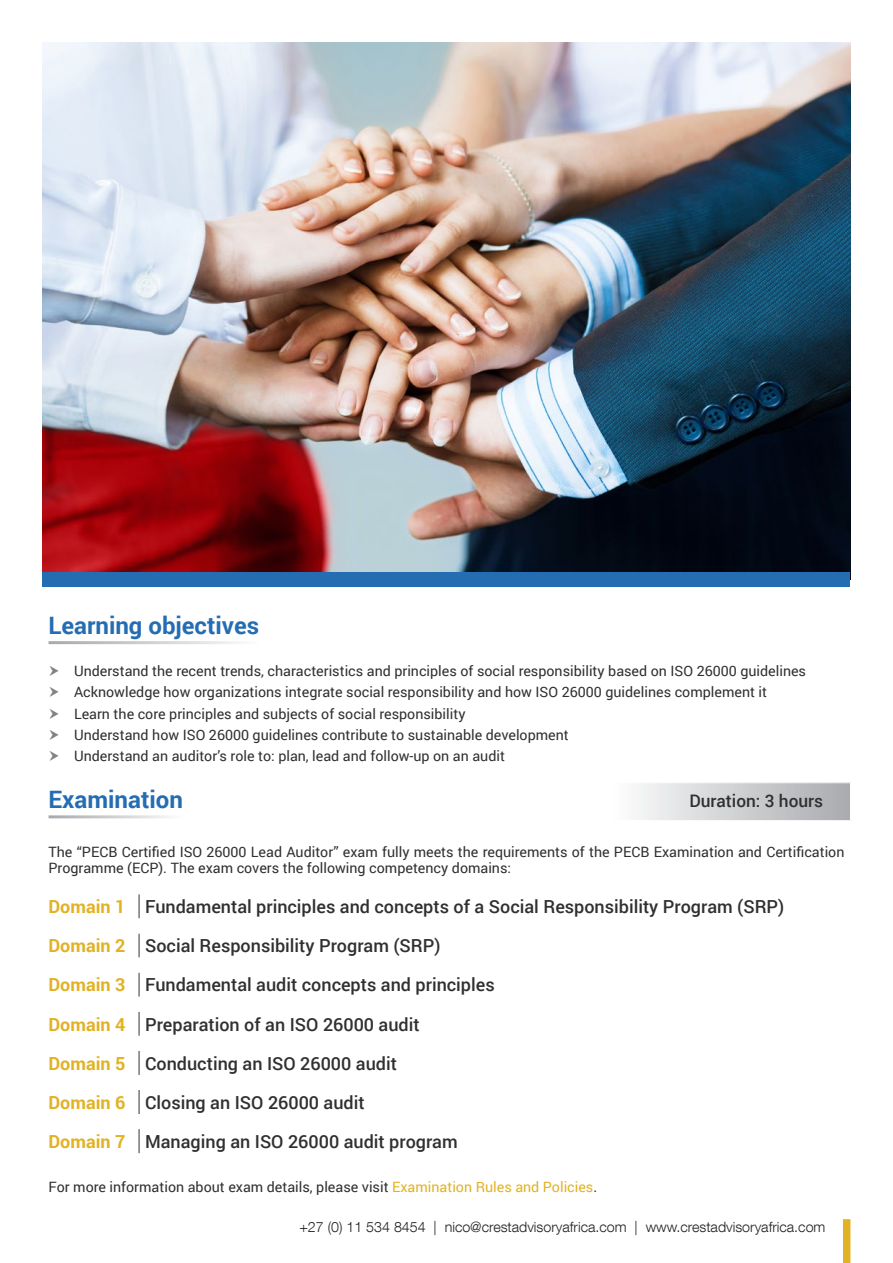
<style>
.page{position:relative;width:893px;height:1263px;background:#fff}
.page>*{position:absolute;margin:0;border:0;box-sizing:border-box;transform-origin:0 0}
.t1{font:700 24px "Roboto";color:#256db2}
.t2{font:500 18px "Roboto";color:#312f30}
.t3{font:700 18px "Roboto";color:#e2b225}
.t4{font:500 17.25px "Roboto";color:#312f30}
.Bullet_Points{font:14.25px/16.5px "Roboto";color:#312f30}
.t5{font:300 14.25px "Helvetica Neue LT Com";color:#231f20}
.s1{color:#e2b225}
</style>
<div class="page">
<img style="left:43px;top:43px;width:807px;height:529px">
<div style="left:43px;top:572px;width:807px;height:15px;background:#256db2"></div>
<svg style="left:639px;top:783px;width:211px;height:37px;background:#cecfd1"></svg>
<hr style="left:138px;top:894px;width:2px;height:24px;background:#76787b">
<hr style="left:138px;top:933px;width:2px;height:24px;background:#76787b">
<hr style="left:138px;top:972px;width:2px;height:25px;background:#76787b">
<hr style="left:138px;top:1012px;width:2px;height:24px;background:#76787b">
<hr style="left:138px;top:1051px;width:2px;height:24px;background:#76787b">
<hr style="left:138px;top:1090px;width:2px;height:24px;background:#76787b">
<hr style="left:138px;top:1129px;width:2px;height:24px;background:#76787b">
<div style="left:843px;top:1219px;width:7px;height:44px;background:#e2b225"></div>
<p class="t1" style="left:49px;top:608px;width:212px">Learning objectives</p>
<p class="Bullet_Points" style="left:74px;top:662px;width:733px">Understand the recent trends, characteristics and principles of social responsibility based on ISO 26000 guidelines</p>
<p class="Bullet_Points" style="left:74px;top:683px;width:695px">Acknowledge how organizations integrate social responsibility and how ISO 26000 guidelines complement it</p>
<p class="Bullet_Points" style="left:74px;top:705px;width:393px">Learn the core principles and subjects of social responsibility</p>
<p class="Bullet_Points" style="left:74px;top:726px;width:496px">Understand how ISO 26000 guidelines contribute to sustainable development</p>
<p class="Bullet_Points" style="left:74px;top:747px;width:432px">Understand an auditor’s role to: plan, lead and follow-up on an audit</p>
<p class="t1" style="left:49px;top:782px;width:136px">Examination</p>
<p class="t4" style="left:689px;top:789px;width:135px">Duration: 3 hours</p>
<p class="Bullet_Points" style="left:49px;top:843px;width:797px">The “PECB Certified ISO 26000 Lead Auditor” exam fully meets the requirements of the PECB Examination and Certification<br>Programme (ECP). The exam covers the following competency domains:</p>
<p class="t3" style="left:49px;top:894px;width:78px">Domain 1</p>
<p class="t2" style="left:145px;top:894px;width:641px">Fundamental principles and concepts of a Social Responsibility Program (SRP)</p>
<p class="t3" style="left:49px;top:933px;width:78px">Domain 2</p>
<p class="t2" style="left:145px;top:933px;width:297px">Social Responsibility Program (SRP)</p>
<p class="t3" style="left:49px;top:972px;width:78px">Domain 3</p>
<p class="t2" style="left:145px;top:972px;width:351px">Fundamental audit concepts and principles</p>
<p class="t3" style="left:49px;top:1011px;width:78px">Domain 4</p>
<p class="t2" style="left:145px;top:1011px;width:276px">Preparation of an ISO 26000 audit</p>
<p class="t3" style="left:49px;top:1050px;width:78px">Domain 5</p>
<p class="t2" style="left:145px;top:1050px;width:253px">Conducting an ISO 26000 audit</p>
<p class="t3" style="left:49px;top:1090px;width:78px">Domain 6</p>
<p class="t2" style="left:145px;top:1090px;width:221px">Closing an ISO 26000 audit</p>
<p class="t3" style="left:49px;top:1129px;width:78px">Domain 7</p>
<p class="t2" style="left:145px;top:1129px;width:314px">Managing an ISO 26000 audit program</p>
<p class="Bullet_Points" style="left:49px;top:1178px;width:550px">For more information about exam details, please visit <span class="s1">Examination Rules and Policies</span>.</p>
<p class="t5" style="left:299px;top:1218px;width:528px">+27 (0) 11 534 8454 | nico@crestadvisoryafrica.com | www.crestadvisoryafrica.com</p>
</div>
